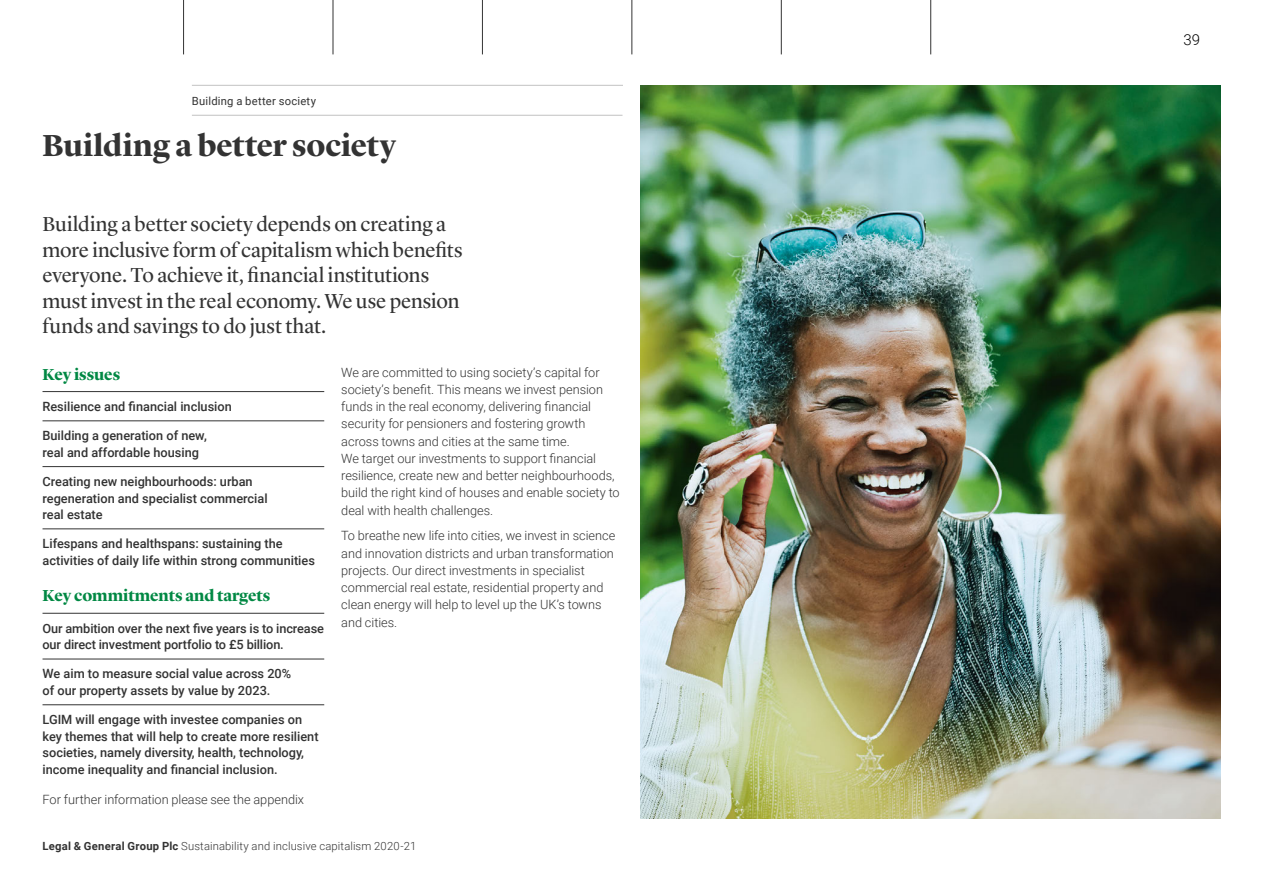
<style>
.page{position:relative;width:1263px;height:893px;background:#fff}
.page>*{position:absolute;margin:0;border:0;box-sizing:border-box;transform-origin:0 0}
.t1{font:700 31.5px "Lyon Display";color:#333}
.t2{font:21px/25.5px "Lyon Display";letter-spacing:-.005em;color:#333}
.t3{font:700 16.5px "Lyon Display";letter-spacing:-.005em;color:#008843}
.t4{font:300 15px "Roboto";color:#000}
.t5{font:300 12.75px/17.2px "Roboto";letter-spacing:-.005em;color:#333}
.t6{font:500 12.75px/16.5px "Roboto";color:#333}
.t7{font:300 11.25px "Roboto";letter-spacing:.01em;color:#333}
.t8{font:11.25px "Roboto";letter-spacing:.02em;color:#333}
.s1{font-weight:700}
</style>
<div class="page">
<img style="left:640px;top:85px;width:580px;height:734px">
<hr style="left:43px;top:391px;width:281px;height:1px;background:#333">
<hr style="left:43px;top:421px;width:281px;height:1px;background:#333">
<hr style="left:43px;top:466px;width:281px;height:1px;background:#333">
<hr style="left:43px;top:529px;width:281px;height:1px;background:#333">
<hr style="left:43px;top:613px;width:281px;height:1px;background:#333">
<hr style="left:43px;top:659px;width:281px;height:1px;background:#333">
<hr style="left:43px;top:704px;width:281px;height:1px;background:#333">
<hr style="left:183px;top:0;width:1px;height:54px;background:#333">
<hr style="left:333px;top:0;width:1px;height:54px;background:#333">
<hr style="left:482px;top:0;width:1px;height:54px;background:#333">
<hr style="left:632px;top:0;width:1px;height:54px;background:#333">
<hr style="left:781px;top:0;width:1px;height:54px;background:#333">
<hr style="left:930px;top:0;width:1px;height:54px;background:#333">
<hr style="left:192px;top:115px;width:430px;height:1px;background:#c2c2c2">
<hr style="left:192px;top:85px;width:431px;height:1px;background:#c2c2c2">
<p class="t8" style="left:192px;top:93px;width:126px">Building a better society</p>
<h1 class="t1" style="left:43px;top:122px;width:355px">Building a better society</h1>
<h2 class="t2" style="left:43px;top:210px;width:422px">Building a better society depends on creating a more inclusive form of capitalism which benefits everyone. To achieve it, financial institutions must invest in the real economy. We use pension funds and savings to do just that.</h2>
<p class="t5" style="left:341px;top:363px;width:280px">We are committed to using society’s capital for society’s benefit. This means we invest pension funds in the real economy, delivering financial security for pensioners and fostering growth across towns and cities at the same time.<br>We target our investments to support financial resilience, create new and better neighbourhoods, build the right kind of houses and enable society to deal with health challenges.</p>
<p class="t5" style="left:341px;top:527px;width:276px">To breathe new life into cities, we invest in science and innovation districts and urban transformation projects. Our direct investments in specialist commercial real estate, residential property and clean energy will help to level up the UK’s towns and cities.</p>
<p class="t3" style="left:43px;top:362px;width:79px">Key issues</p>
<p class="t6" style="left:43px;top:398px;width:191px">Resilience and financial inclusion</p>
<p class="t6" style="left:43px;top:427px;width:166px">Building a generation of new, real and affordable housing</p>
<p class="t6" style="left:43px;top:473px;width:227px">Creating new neighbourhoods: urban regeneration and specialist commercial real estate</p>
<p class="t6" style="left:43px;top:535px;width:274px">Lifespans and healthspans: sustaining the activities of daily life within strong communities</p>
<p class="t3" style="left:43px;top:583px;width:229px">Key commitments and targets</p>
<p class="t6" style="left:43px;top:619px;width:283px">Our ambition over the next five years is to increase our direct investment portfolio to £5 billion.</p>
<p class="t6" style="left:43px;top:665px;width:250px">We aim to measure social value across 20% of our property assets by value by 2023.</p>
<p class="t6" style="left:43px;top:711px;width:278px">LGIM will engage with investee companies on key themes that will help to create more resilient societies, namely diversity, health, technology, income inequality and financial inclusion.</p>
<p class="t5" style="left:43px;top:790px;width:263px">For further information please see the appendix</p>
<p class="t7" style="left:43px;top:839px;width:375px"><span class="s1">Legal &amp; General Group Plc</span> Sustainability and inclusive capitalism 2020-21</p>
<p class="t4" style="left:1183px;top:30px;width:18px">39</p>
</div>
